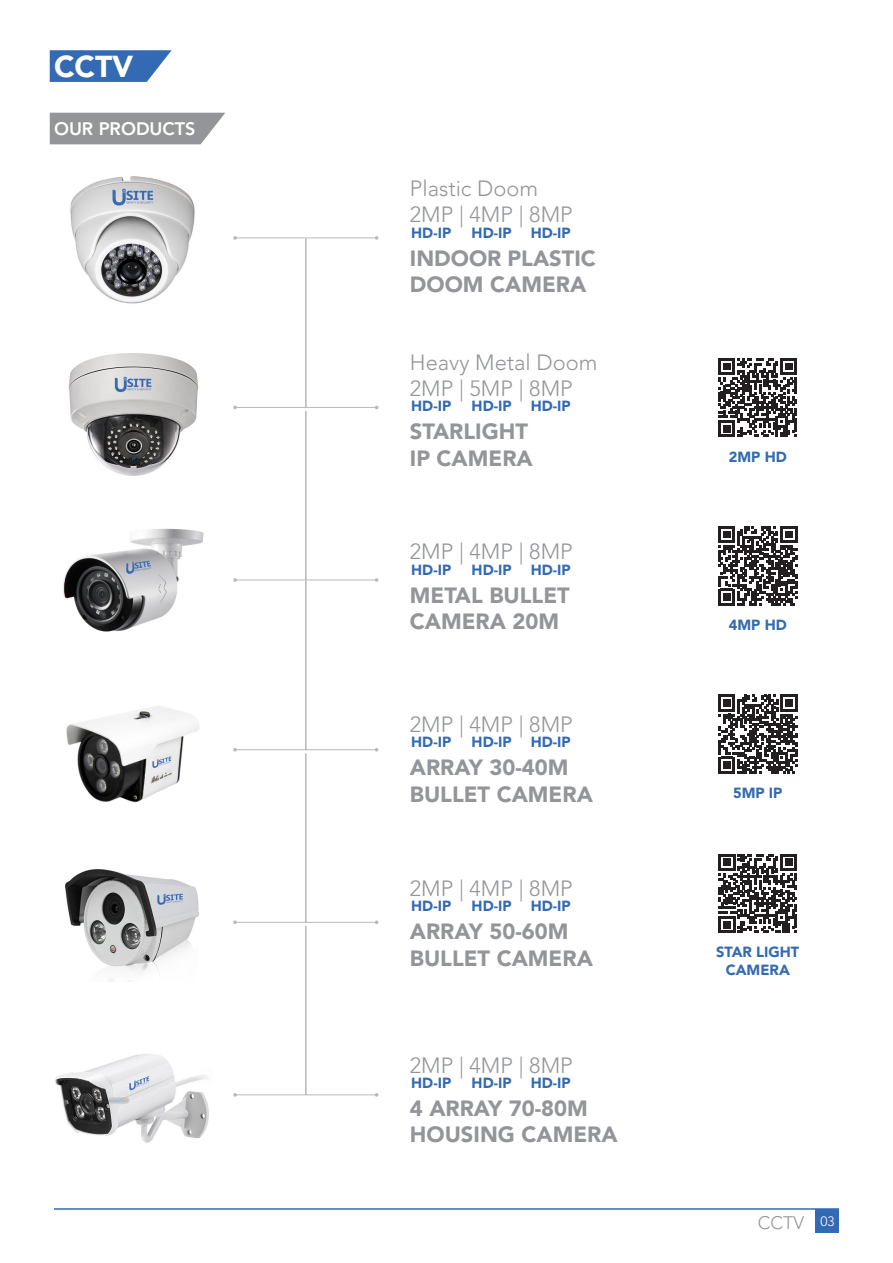
<style>
.page{position:relative;width:893px;height:1263px;background:#fff}
.page>*{position:absolute;margin:0;border:0;box-sizing:border-box;transform-origin:0 0}
.t1{font:900 30px "Avenir LT Std";color:#fff}
.t2{font:900 21.9px/26.2px "Avenir LT Std";color:#939598}
.t3{font:300 21.9px/26.2px "Avenir LT Std";color:#939598}
.t4{font:800 18px "Avenir LT Std";color:#fff}
.t5{font:300 18px "Avenir LT Std";color:#939598}
.t6{font:900 14.55px/17.2px "Avenir LT Std";color:#336ab3;text-align:center}
.t7{font:300 13.5px "Avenir LT Std";color:#fff}
</style>
<div class="page">
<svg style="left:50px;top:50px;width:122px;height:32px;background:#4a7abb"></svg>
<svg style="left:50px;top:113px;width:175px;height:31px;background:#9a9c9f"></svg>
<div style="left:816px;top:1209px;width:23px;height:23px;background:#336ab3"></div>
<hr style="left:54px;top:1208px;width:785px;height:2px;background:#336ab3">
<img style="left:70px;top:176px;width:125px;height:128px">
<img style="left:69px;top:353px;width:130px;height:123px">
<img style="left:63px;top:528px;width:141px;height:104px">
<img style="left:66px;top:706px;width:133px;height:96px">
<img style="left:66px;top:868px;width:133px;height:113px">
<img style="left:55px;top:1054px;width:154px;height:89px">
<svg style="left:233px;top:236px;width:145px;height:861px"></svg>
<svg style="left:718px;top:526px;width:79px;height:79px"></svg>
<svg style="left:718px;top:695px;width:79px;height:78px"></svg>
<svg style="left:719px;top:854px;width:78px;height:79px"></svg>
<svg style="left:718px;top:358px;width:79px;height:79px"></svg>
<p class="t1" style="left:54px;top:48px;width:81px">CCTV</p>
<p class="t4" style="left:54px;top:118px;width:143px">OUR PRODUCTS</p>
<p class="t3" style="left:410px;top:175px;width:130px">Plastic Doom</p>
<p class="t3" style="left:410px;top:202px;width:164px">2MP | 4MP | 8MP</p>
<p class="t6" style="left:411px;top:224px;width:42px">HD-IP</p>
<p class="t6" style="left:472px;top:224px;width:42px">HD-IP</p>
<p class="t6" style="left:531px;top:224px;width:42px">HD-IP</p>
<p class="t2" style="left:410px;top:245px;width:188px">INDOOR PLASTIC</p>
<p class="t2" style="left:410px;top:271px;width:178px">DOOM CAMERA</p>
<p class="t3" style="left:410px;top:349px;width:189px">Heavy Metal Doom<br>2MP | 5MP | 8MP</p>
<p class="t6" style="left:411px;top:397px;width:42px">HD-IP</p>
<p class="t6" style="left:472px;top:397px;width:42px">HD-IP</p>
<p class="t6" style="left:531px;top:397px;width:42px">HD-IP</p>
<p class="t2" style="left:410px;top:418px;width:124px">STARLIGHT<br>IP CAMERA</p>
<p class="t3" style="left:410px;top:539px;width:164px">2MP | 4MP | 8MP</p>
<p class="t6" style="left:411px;top:561px;width:42px">HD-IP</p>
<p class="t6" style="left:472px;top:561px;width:42px">HD-IP</p>
<p class="t6" style="left:531px;top:561px;width:42px">HD-IP</p>
<p class="t2" style="left:410px;top:582px;width:161px">METAL BULLET</p>
<p class="t2" style="left:410px;top:608px;width:151px">CAMERA 20M</p>
<p class="t3" style="left:410px;top:711px;width:164px">2MP | 4MP | 8MP</p>
<p class="t6" style="left:411px;top:734px;width:42px">HD-IP</p>
<p class="t6" style="left:472px;top:734px;width:42px">HD-IP</p>
<p class="t6" style="left:531px;top:734px;width:42px">HD-IP</p>
<p class="t2" style="left:410px;top:754px;width:160px">ARRAY 30-40M</p>
<p class="t2" style="left:410px;top:781px;width:185px">BULLET CAMERA</p>
<p class="t3" style="left:410px;top:875px;width:164px">2MP | 4MP | 8MP</p>
<p class="t6" style="left:411px;top:897px;width:42px">HD-IP</p>
<p class="t6" style="left:472px;top:897px;width:42px">HD-IP</p>
<p class="t6" style="left:531px;top:897px;width:42px">HD-IP</p>
<p class="t2" style="left:410px;top:918px;width:185px">ARRAY 50-60M<br>BULLET CAMERA</p>
<p class="t3" style="left:410px;top:1052px;width:164px">2MP | 4MP | 8MP</p>
<p class="t6" style="left:411px;top:1074px;width:42px">HD-IP</p>
<p class="t6" style="left:472px;top:1074px;width:42px">HD-IP</p>
<p class="t6" style="left:531px;top:1074px;width:42px">HD-IP</p>
<p class="t2" style="left:410px;top:1095px;width:209px">4 ARRAY 70-80M<br>HOUSING CAMERA</p>
<p class="t6" style="left:729px;top:448px;width:60px">2MP HD</p>
<p class="t6" style="left:729px;top:616px;width:60px">4MP HD</p>
<p class="t6" style="left:733px;top:784px;width:51px">5MP IP</p>
<p class="t6" style="left:716px;top:943px;width:85px">STAR LIGHT<br>CAMERA</p>
<p class="t5" style="left:758px;top:1212px;width:48px">CCTV</p>
<p class="t7" style="left:820px;top:1213px;width:16px">03</p>
</div>
